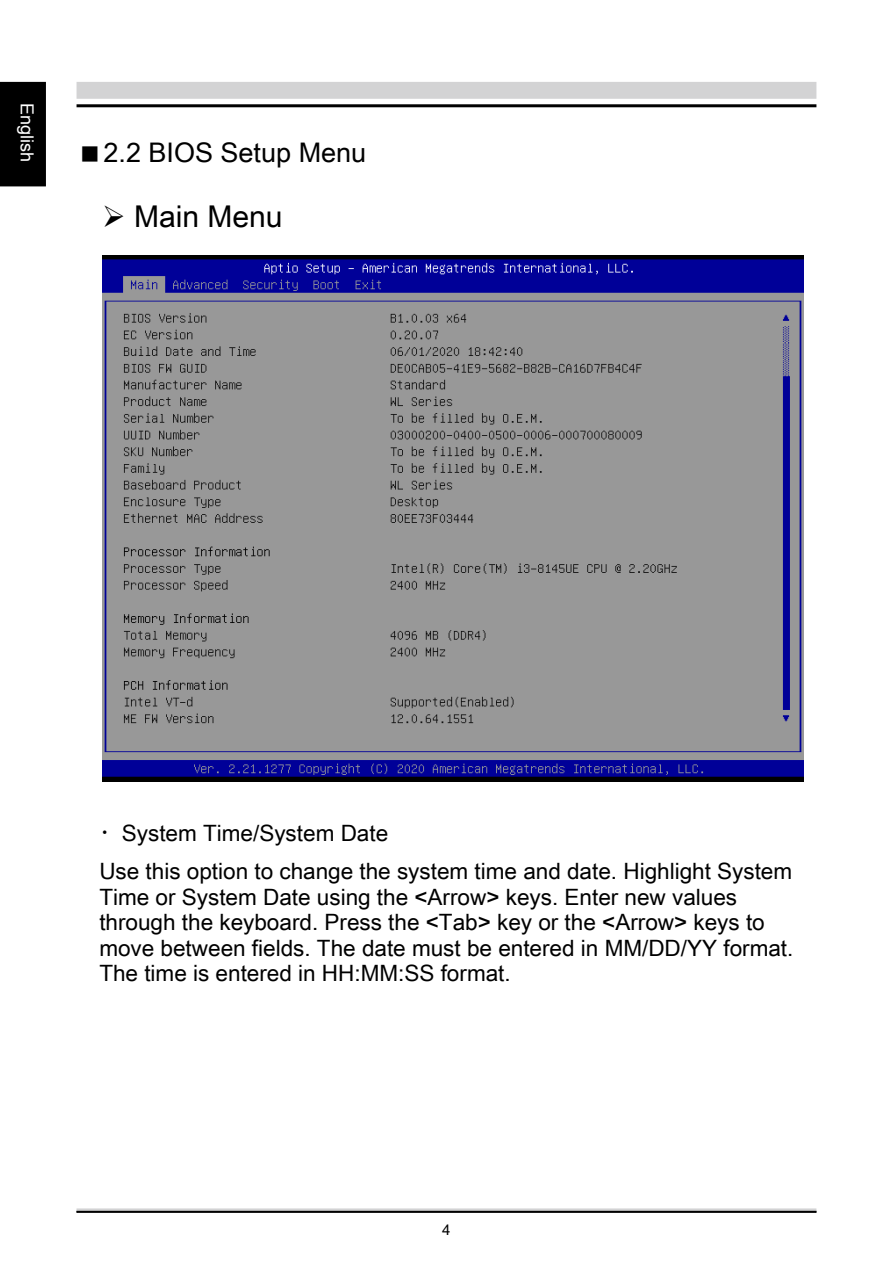
<style>
.page{position:relative;width:893px;height:1263px;background:#fff}
.page>*{position:absolute;margin:0;border:0;box-sizing:border-box;transform-origin:0 0}
.t1{font:30px "Arial Unicode MS";color:#000}
.t2{font:27px "Arial Unicode MS";color:#000}
.t3{font:22.5px/25.5px "Arial Unicode MS";color:#000}
.t4{font:18px "Arial Unicode MS";color:#fff}
.t5{font:15px "Arial Unicode MS";color:#000}
</style>
<div class="page">
<hr style="left:77px;top:104px;width:739px;height:3px;background:#000">
<div style="left:77px;top:82px;width:739px;height:17px;background:#d3d3d4"></div>
<svg style="left:77px;top:1208px;width:739px;height:3px;background:#cccccd"></svg>
<div style="left:77px;top:1211px;width:739px;height:2px;background:#000;border:1px solid #000"></div>
<div style="left:0;top:82px;width:46px;height:104px;background:#000"></div>
<img style="left:102px;top:255px;width:702px;height:526px">
<p class="t4" style="left:40px;top:103px;width:61px;rotate:90deg">English</p>
<p class="t2" style="left:104px;top:133px;width:264px">2.2 BIOS Setup Menu</p>
<h1 class="t1" style="left:102px;top:195px;width:182px">➢ Main Menu</h1>
<p class="t3" style="left:99px;top:813px;width:694px;line-height:38.2px">・System Time/System Date<br>Use this option to change the system time and date. Highlight System</p>
<p class="t3" style="left:99px;top:884px;width:696px">Time or System Date using the &lt;Arrow&gt; keys. Enter new values through the keyboard. Press the &lt;Tab&gt; key or the &lt;Arrow&gt; keys to move between fields. The date must be entered in MM/DD/YY format.<br>The time is entered in HH:MM:SS format.</p>
<p class="t5" style="left:442px;top:1219px;width:10px">4</p>
</div>
